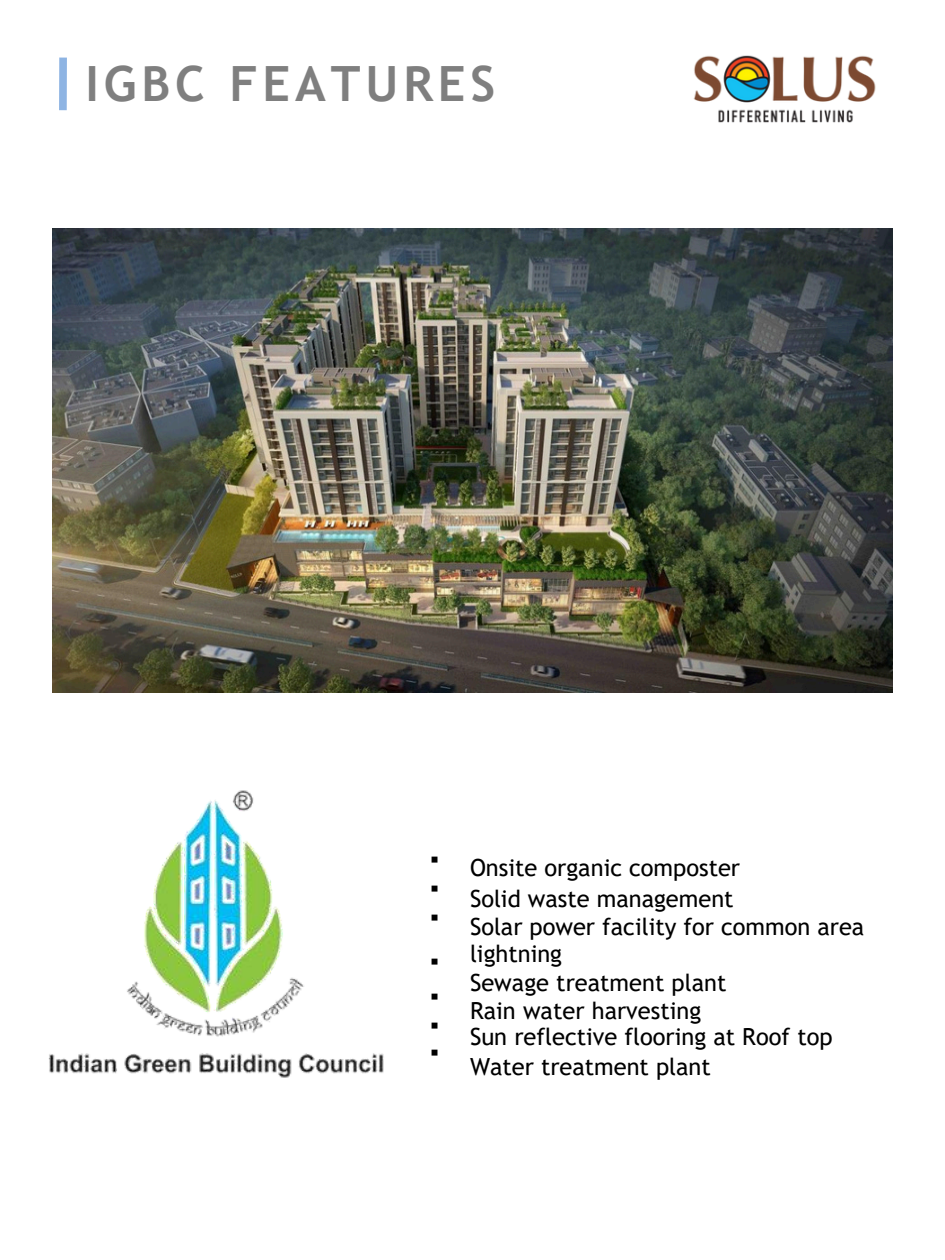
<style>
.page{position:relative;width:945px;height:1260px;background:#fff}
.page>*{position:absolute;margin:0;border:0;box-sizing:border-box;transform-origin:0 0}
.t1{font:700 48.65px "Trebuchet MS";letter-spacing:.1em;color:#7f7f7f}
.t2{font:23.62px/27.7px "Trebuchet MS";color:#000}
.t3{font:23.62px/28.9px "Arimo";color:#000;text-align:justify}
</style>
<div class="page">
<img style="left:52px;top:228px;width:840px;height:465px">
<img style="left:693px;top:55px;width:183px;height:68px">
<div style="left:59px;top:58px;width:8px;height:52px;background:#8eb4e3"></div>
<img style="left:48px;top:790px;width:336px;height:288px">
<p class="t1" style="left:85px;top:56px;width:411px">IGBC FEATURES</p>
<p class="t3" style="left:431px;top:845px;width:10px">▪ ▪ ▪</p>
<p class="t3" style="left:431px;top:946px;width:10px">▪</p>
<p class="t3" style="left:431px;top:981px;width:10px">▪</p>
<p class="t3" style="left:431px;top:1010px;width:10px">▪</p>
<p class="t3" style="left:431px;top:1038px;width:10px">▪</p>
<p class="t2" style="left:470px;top:853px;width:272px">Onsite organic composter</p>
<p class="t2" style="left:470px;top:885px;width:396px">Solid waste management<br>Solar power facility for common area lightning</p>
<p class="t2" style="left:470px;top:969px;width:258px">Sewage treatment plant</p>
<p class="t2" style="left:470px;top:996px;width:233px">Rain water harvesting</p>
<p class="t2" style="left:470px;top:1023px;width:364px">Sun reflective flooring at Roof top</p>
<p class="t2" style="left:470px;top:1053px;width:242px">Water treatment plant</p>
</div>
